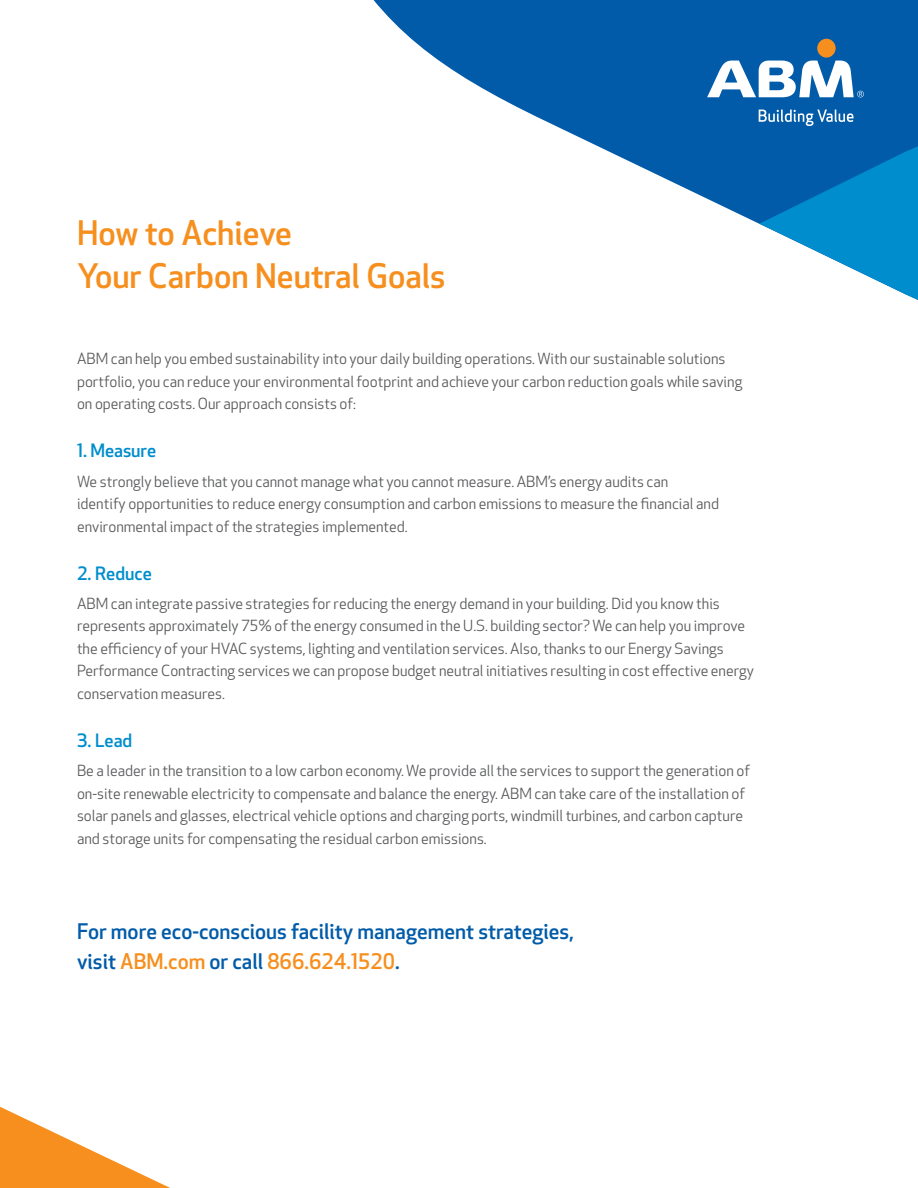
<style>
.page{position:relative;width:918px;height:1188px;background:#fff}
.page>*{position:absolute;margin:0;border:0;box-sizing:border-box;transform-origin:0 0}
.t1{font:500 33px "Apex New";color:#f68f1e}
.t2{font:500 21px/30px "Apex New";color:#015ba9}
.t3{font:500 18px "Apex New";color:#008dce}
.t4{font:15px/22.5px "Apex New";color:#57585a}
.s1{color:#f68f1e}
</style>
<div class="page">
<svg style="left:373px;top:0;width:545px;height:224px;fill:#015ba9"></svg>
<svg style="left:760px;top:146px;width:158px;height:154px"></svg>
<div style="left:817px;top:39px;width:19px;height:19px;background:#f68f1e;border-radius:50%"></div>
<svg style="left:759px;top:110px;width:95px;height:16px;background:#4788c0"></svg>
<svg style="left:707px;top:61px;width:157px;height:36px"></svg>
<svg style="left:0;top:1107px;width:170px;height:81px"></svg>
<p class="t1" style="left:77px;top:210px;width:217px">How to Achieve</p>
<p class="t1" style="left:77px;top:254px;width:370px">Your Carbon Neutral Goals</p>
<p class="t4" style="left:77px;top:348px;width:667px">ABM can help you embed sustainability into your daily building operations. With our sustainable solutions portfolio, you can reduce your environmental footprint and achieve your carbon reduction goals while saving on operating costs. Our approach consists of:</p>
<p class="t3" style="left:77px;top:439px;width:81px">1. Measure</p>
<p class="t4" style="left:77px;top:470px;width:644px">We strongly believe that you cannot manage what you cannot measure. ABM’s energy audits can identify opportunities to reduce energy consumption and carbon emissions to measure the financial and environmental impact of the strategies implemented.</p>
<p class="t3" style="left:77px;top:561px;width:76px">2. Reduce</p>
<p class="t4" style="left:77px;top:592px;width:679px">ABM can integrate passive strategies for reducing the energy demand in your building. Did you know this represents approximately 75% of the energy consumed in the U.S. building sector? We can help you improve the efficiency of your HVAC systems, lighting and ventilation services. Also, thanks to our Energy Savings Performance Contracting services we can propose budget neutral initiatives resulting in cost effective energy conservation measures.</p>
<p class="t3" style="left:77px;top:728px;width:57px">3. Lead</p>
<p class="t4" style="left:77px;top:759px;width:674px">Be a leader in the transition to a low carbon economy. We provide all the services to support the generation of on-site renewable electricity to compensate and balance the energy. ABM can take care of the installation of solar panels and glasses, electrical vehicle options and charging ports, windmill turbines, and carbon capture and storage units for compensating the residual carbon emissions.</p>
<p class="t2" style="left:77px;top:916px;width:498px">For more eco-conscious facility management strategies, visit <span class="s1">ABM.com</span> or call <span class="s1">866.624.1520</span>.</p>
</div>
